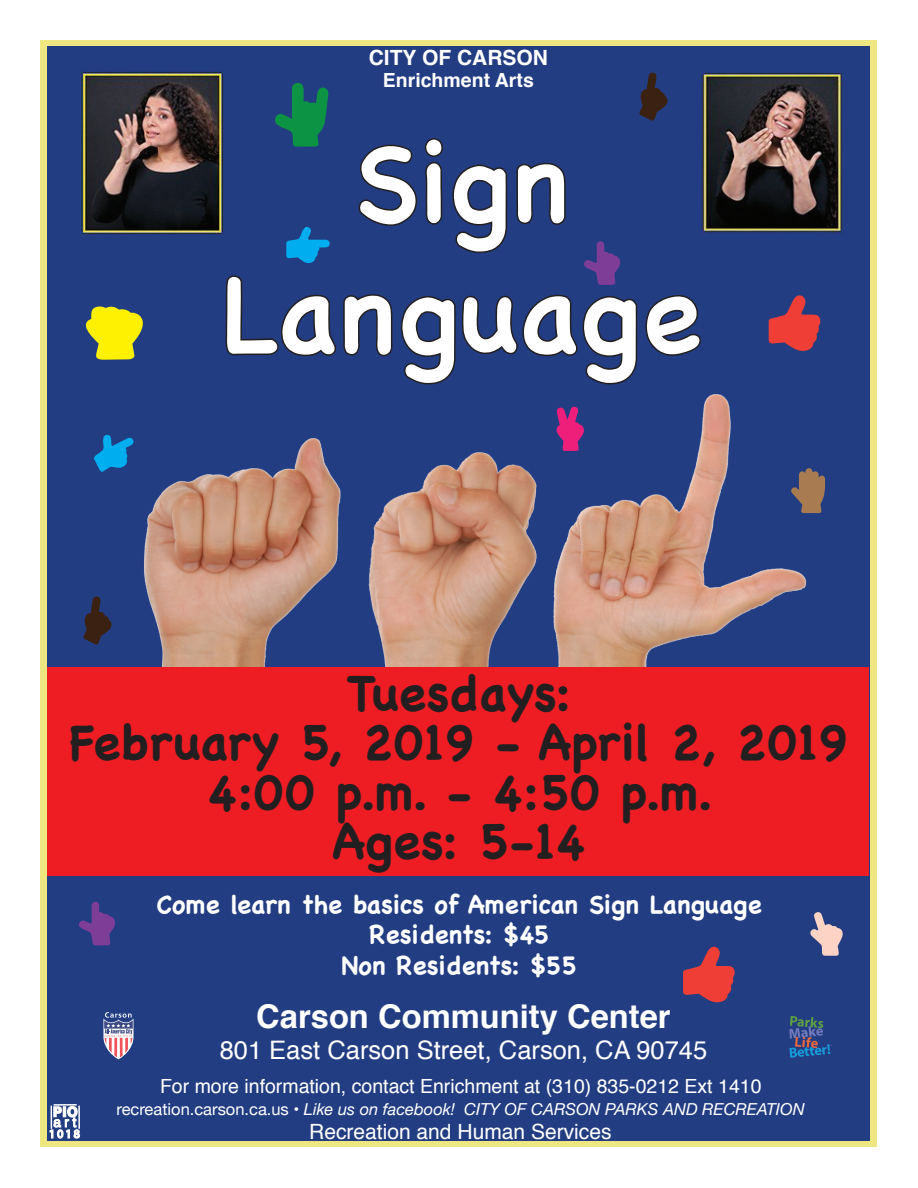
<style>
.page{position:relative;width:918px;height:1188px;background:#fff}
.page>*{position:absolute;margin:0;border:0;box-sizing:border-box;transform-origin:0 0}
.t1{font:700 109.5px/131.4px "Chalkboard";color:#fff;text-align:center}
.t2{font:700 49.5px/49.5px "Chalkboard";color:#231f20;text-align:center}
.t3{font:700 32.7px "Helvetica";color:#fff}
.t4{font:700 25.5px/30.6px "Chalkboard";color:#fff;text-align:center}
.t5{font:25.5px "Helvetica";color:#fff}
.t6{font:21px "Helvetica";color:#fff}
.t7{font:700 21px "Helvetica";color:#fff}
.t8{font:19.5px "Helvetica";color:#fff}
.t9{font:700 19.5px "Helvetica";color:#fff}
.t10{font:italic 16.5px "Helvetica Neue";color:#fff}
.s1{font-style:normal}
</style>
<div class="page">
<div style="left:40px;top:40px;width:838px;height:1108px;background:#eee680"></div>
<div style="left:48px;top:46px;width:822px;height:1095px;background:#233d82"></div>
<svg style="left:83px;top:596px;width:29px;height:49px"></svg>
<svg style="left:810px;top:912px;width:33px;height:44px"></svg>
<svg style="left:286px;top:227px;width:44px;height:36px"></svg>
<svg style="left:584px;top:241px;width:36px;height:44px"></svg>
<svg style="left:769px;top:295px;width:52px;height:56px"></svg>
<svg style="left:813px;top:471px;width:12px;height:42px"></svg>
<svg style="left:275px;top:82px;width:54px;height:65px"></svg>
<svg style="left:85px;top:306px;width:58px;height:54px"></svg>
<svg style="left:94px;top:435px;width:20px;height:37px"></svg>
<svg style="left:639px;top:72px;width:29px;height:49px"></svg>
<svg style="left:103px;top:1012px;width:30px;height:47px"></svg>
<svg style="left:789px;top:1016px;width:43px;height:42px"></svg>
<svg style="left:683px;top:946px;width:52px;height:57px"></svg>
<svg style="left:358px;top:144px;width:59px;height:82px"></svg>
<svg style="left:424px;top:138px;width:19px;height:87px"></svg>
<svg style="left:453px;top:164px;width:55px;height:89px"></svg>
<svg style="left:516px;top:162px;width:50px;height:63px"></svg>
<svg style="left:225px;top:275px;width:168px;height:82px"></svg>
<svg style="left:401px;top:296px;width:55px;height:74px"></svg>
<svg style="left:462px;top:294px;width:176px;height:76px"></svg>
<svg style="left:645px;top:295px;width:56px;height:61px"></svg>
<img style="left:81px;top:72px;width:143px;height:162px">
<img style="left:701px;top:72px;width:142px;height:162px">
<img style="left:114px;top:370px;width:699px;height:297px">
<div style="left:48px;top:667px;width:821px;height:209px;background:#ee1d23"></div>
<svg style="left:49px;top:1105px;width:32px;height:34px"></svg>
<hr style="left:78px;top:1106px;width:2px;height:23px;background:#fff">
<hr style="left:54px;top:1104px;width:23px;height:2px;background:#fff">
<svg style="left:79px;top:901px;width:36px;height:44px"></svg>
<p class="t7" style="left:369px;top:41px;width:181px">CITY OF CARSON</p>
<p class="t9" style="left:383px;top:64px;width:152px">Enrichment Arts</p>
<h1 class="t1" style="left:221px;top:116px;width:482px">Sign<br>Language</h1>
<h2 class="t2" style="left:70px;top:668px;width:781px">Tuesdays:<br>February 5, 2019 - April 2, 2019<br>4:00 p.m. - 4:50 p.m.<br>Ages: 5-14</h2>
<h3 class="t4" style="left:157px;top:889px;width:607px">Come learn the basics of American Sign Language<br>Residents: $45<br>Non Residents: $55</h3>
<h3 class="t3" style="left:256px;top:990px;width:416px">Carson Community Center</h3>
<h3 class="t5" style="left:220px;top:1030px;width:489px">801 East Carson Street, Carson, CA 90745</h3>
<p class="t8" style="left:160px;top:1071px;width:603px">For more information, contact Enrichment at (310) 835-0212 Ext 1410</p>
<p class="t10" style="left:117px;top:1098px;width:690px"><span class="s1">recreation.carson.ca.us •</span> Like us on facebook! CITY OF CARSON PARKS AND RECREATION</p>
<p class="t6" style="left:309px;top:1115px;width:304px">Recreation and Human Services</p>
</div>
